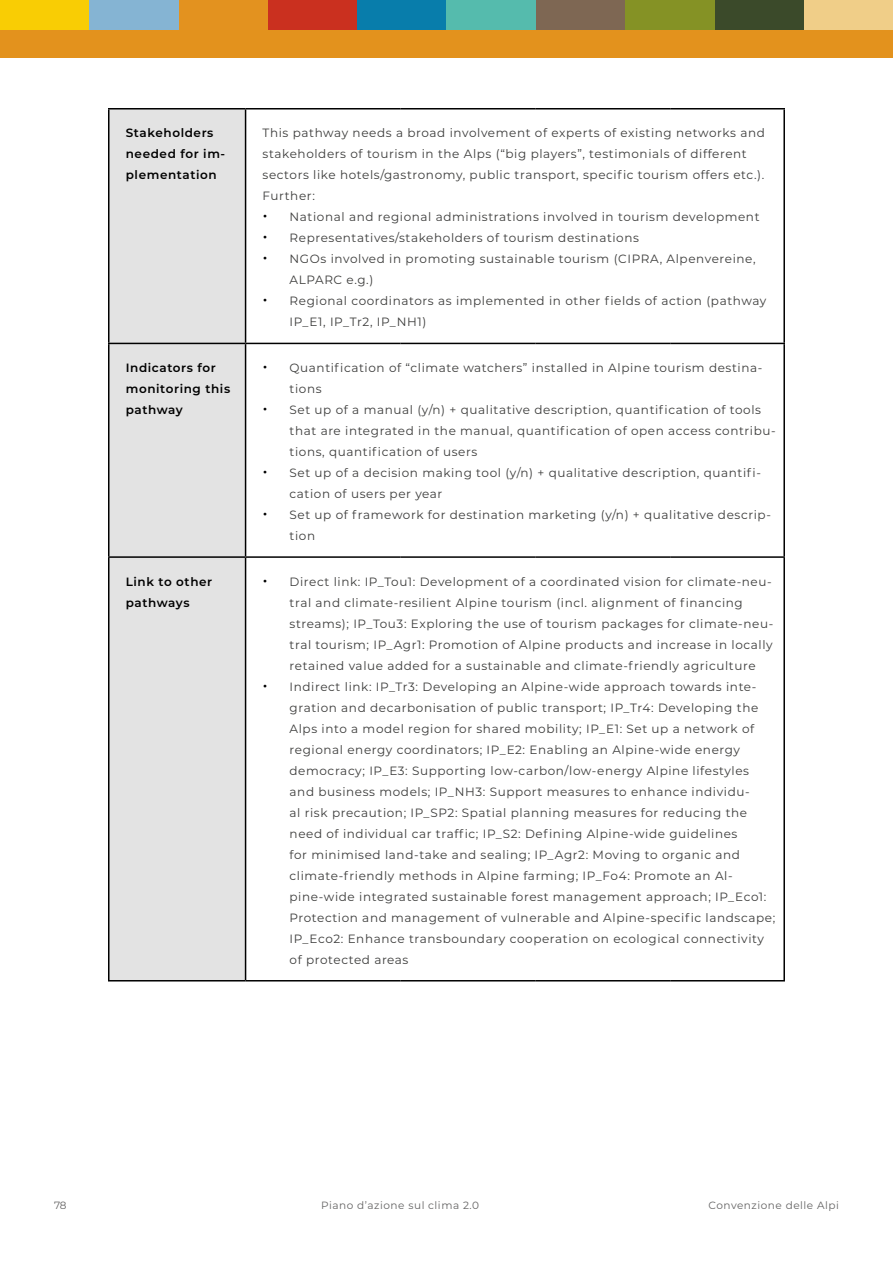
<style>
.page{position:relative;width:893px;height:1263px;background:#fff}
.page>*{position:absolute;margin:0;border:0;box-sizing:border-box;transform-origin:0 0}
.t1{font:12px/21px "Montserrat";letter-spacing:.05em;color:#3c3c3b}
.t2{font:600 12px/21px "Montserrat";letter-spacing:.05em;color:#000}
.t3{font:10.5px "Montserrat";letter-spacing:.05em;color:#646363}
.s1{font-size:18px;color:#000}
</style>
<div class="page">
<div style="left:804px;top:0;width:89px;height:30px;background:#f0ce88"></div>
<div style="left:536px;top:0;width:89px;height:30px;background:#7e6753"></div>
<div style="left:714px;top:0;width:90px;height:30px;background:#3b4a2a"></div>
<div style="left:625px;top:0;width:89px;height:30px;background:#859225"></div>
<div style="left:0;top:0;width:89px;height:30px;background:#f9cd04"></div>
<div style="left:268px;top:0;width:89px;height:30px;background:#ca301f"></div>
<div style="left:179px;top:0;width:89px;height:30px;background:#e3921f"></div>
<div style="left:89px;top:0;width:90px;height:30px;background:#85b4d3"></div>
<div style="left:357px;top:0;width:89px;height:30px;background:#087dab"></div>
<div style="left:446px;top:0;width:90px;height:30px;background:#55bbad"></div>
<div style="left:110px;top:110px;width:135px;height:870px;background:#e3e3e3"></div>
<hr style="left:108px;top:108px;width:138px;height:2px;background:#000">
<hr style="left:108px;top:110px;width:2px;height:233px;background:#000">
<hr style="left:246px;top:108px;width:154px;height:2px;background:#000">
<hr style="left:245px;top:110px;width:1px;height:233px;background:#000">
<hr style="left:400px;top:108px;width:135px;height:2px;background:#000">
<hr style="left:535px;top:108px;width:135px;height:2px;background:#000">
<hr style="left:670px;top:108px;width:115px;height:2px;background:#000">
<hr style="left:783px;top:110px;width:2px;height:233px;background:#000">
<hr style="left:108px;top:343px;width:138px;height:1px;background:#000">
<hr style="left:108px;top:344px;width:2px;height:212px;background:#000">
<hr style="left:246px;top:343px;width:154px;height:1px;background:#000">
<hr style="left:245px;top:344px;width:1px;height:212px;background:#000">
<hr style="left:400px;top:343px;width:135px;height:1px;background:#000">
<hr style="left:535px;top:343px;width:135px;height:1px;background:#000">
<hr style="left:670px;top:343px;width:115px;height:1px;background:#000">
<hr style="left:783px;top:344px;width:2px;height:212px;background:#000">
<hr style="left:108px;top:556px;width:138px;height:2px;background:#000">
<hr style="left:108px;top:558px;width:2px;height:422px;background:#000">
<hr style="left:246px;top:556px;width:154px;height:2px;background:#000">
<hr style="left:245px;top:558px;width:1px;height:422px;background:#000">
<hr style="left:400px;top:556px;width:135px;height:2px;background:#000">
<hr style="left:535px;top:556px;width:135px;height:2px;background:#000">
<hr style="left:670px;top:556px;width:115px;height:2px;background:#000">
<hr style="left:783px;top:558px;width:2px;height:422px;background:#000">
<hr style="left:108px;top:980px;width:138px;height:1px;background:#000">
<hr style="left:246px;top:980px;width:154px;height:1px;background:#000">
<hr style="left:400px;top:980px;width:135px;height:1px;background:#000">
<hr style="left:535px;top:980px;width:135px;height:1px;background:#000">
<hr style="left:670px;top:980px;width:115px;height:1px;background:#000">
<div style="left:0;top:30px;width:893px;height:28px;background:#e3921d"></div>
<p class="t2" style="left:126px;top:122px;width:101px">Stakeholders needed for im&shy;plementation</p>
<p class="t1" style="left:263px;top:122px;width:504px">This pathway needs a broad involvement of experts of existing networks and stakeholders of tourism in the Alps (“big players”, testimonials of different sectors like hotels/gastronomy, public transport, specific tourism offers etc.).<br>Further:</p>
<p class="t1" style="left:263px;top:206px;width:498px"><span class="s1">•</span> National and regional administrations involved in tourism development</p>
<p class="t1" style="left:263px;top:227px;width:378px"><span class="s1">•</span> Representatives/stakeholders of tourism destinations</p>
<p class="t1" style="left:290px;top:248px;width:468px;text-indent:-27px"><span class="s1">•</span> NGOs involved in promoting sustainable tourism (CIPRA, Alpenvereine,<br>ALPARC e.g.)</p>
<p class="t1" style="left:290px;top:290px;width:478px;text-indent:-27px"><span class="s1">•</span> Regional coordinators as implemented in other fields of action (pathway<br>IP_E1, IP_Tr2, IP_NH1)</p>
<p class="t2" style="left:126px;top:357px;width:106px">Indicators for monitoring this pathway</p>
<p class="t1" style="left:290px;top:357px;width:474px;text-indent:-27px"><span class="s1">•</span> Quantification of “climate watchers” installed in Alpine tourism destina&shy;tions</p>
<p class="t1" style="left:290px;top:399px;width:488px;text-indent:-27px"><span class="s1">•</span> Set up of a manual (y/n) + qualitative description, quantification of tools that are integrated in the manual, quantification of open access contribu&shy;tions, quantification of users</p>
<p class="t1" style="left:290px;top:462px;width:473px;text-indent:-27px"><span class="s1">•</span> Set up of a decision making tool (y/n) + qualitative description, quantifi&shy;cation of users per year</p>
<p class="t1" style="left:290px;top:504px;width:483px;text-indent:-27px"><span class="s1">•</span> Set up of framework for destination marketing (y/n) + qualitative descrip&shy;tion</p>
<p class="t2" style="left:126px;top:570px;width:88px">Link to other pathways</p>
<p class="t1" style="left:290px;top:570px;width:485px;text-indent:-27px"><span class="s1">•</span> Direct link: IP_Tou1: Development of a coordinated vision for climate-neu&shy;tral and climate-resilient Alpine tourism (incl. alignment of financing streams); IP_Tou3: Exploring the use of tourism packages for climate-neu&shy;tral tourism; IP_Agr1: Promotion of Alpine products and increase in locally retained value added for a sustainable and climate-friendly agriculture</p>
<p class="t1" style="left:290px;top:675px;width:487px;text-indent:-27px"><span class="s1">•</span> Indirect link: IP_Tr3: Developing an Alpine-wide approach towards inte&shy;gration and decarbonisation of public transport; IP_Tr4: Developing the Alps into a model region for shared mobility; IP_E1: Set up a network of regional energy coordinators; IP_E2: Enabling an Alpine-wide energy democracy; IP_E3: Supporting low-carbon/low-energy Alpine lifestyles and business models; IP_NH3: Support measures to enhance individu-<br>al risk precaution; IP_SP2: Spatial planning measures for reducing the need of individual car traffic; IP_S2: Defining Alpine-wide guidelines<br>for minimised land-take and sealing; IP_Agr2: Moving to organic and climate-friendly methods in Alpine farming; IP_Fo4: Promote an Al&shy;pine-wide integrated sustainable forest management approach; IP_Eco1:<br>Protection and management of vulnerable and Alpine-specific landscape; IP_Eco2: Enhance transboundary cooperation on ecological connectivity of protected areas</p>
<p class="t3" style="left:54px;top:1198px;width:14px">78</p>
<p class="t3" style="left:321px;top:1198px;width:159px">Piano d’azione sul clima 2.0</p>
<p class="t3" style="left:709px;top:1198px;width:132px">Convenzione delle Alpi</p>
</div>
